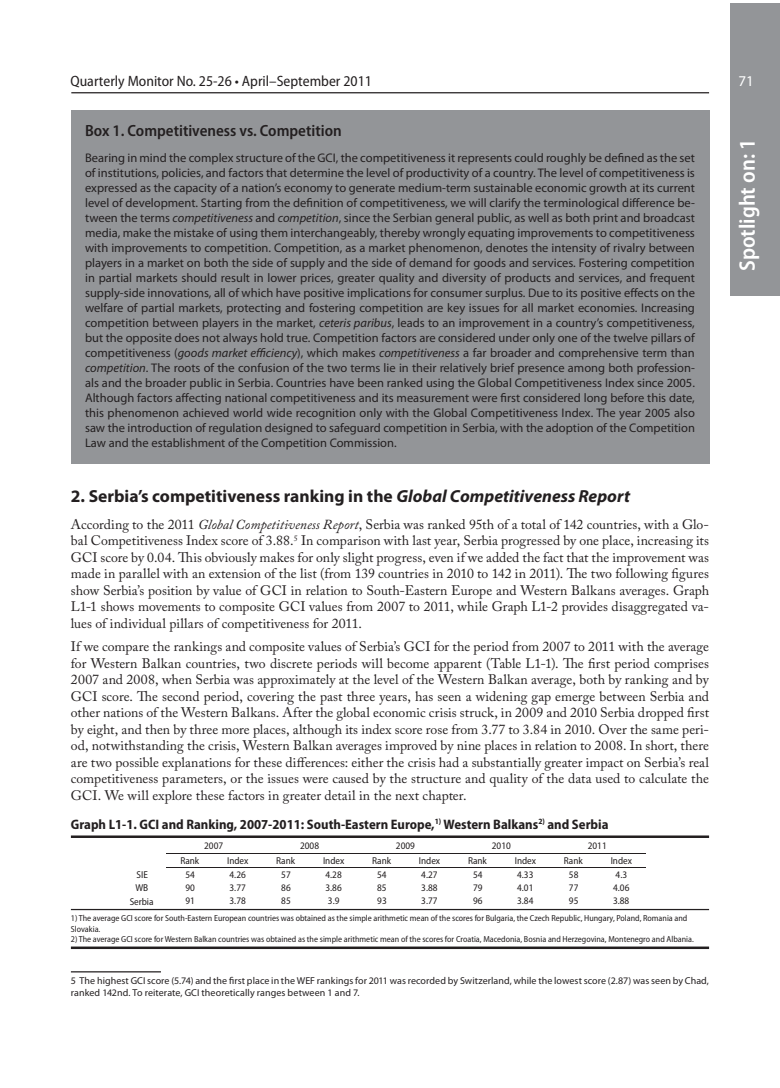
<style>
.page{position:relative;width:780px;height:1088px;background:#fff}
.page>*{position:absolute;margin:0;border:0;box-sizing:border-box;transform-origin:0 0}
.t1{font:600 semi-condensed 22.5px "Myriad Pro";color:#fff}
.big_podnaslov{font:700 17.5px "Myriad Pro";color:#231f20}
.Okvir_-_naslov{font:600 semi-condensed 16.25px "Myriad Pro";color:#231f20}
.t2{font:semi-condensed 15px "Myriad Pro";color:#231f20}
.t3{font:15px "Myriad Pro";color:#fff}
.Običan_txt{font:13.75px/16.5px "Adobe Caslon Pro";color:#231f20;text-align:justify}
.Tabela_-_naslov{font:700 semi-condensed 13.75px "Myriad Pro";color:#231f20}
.okvir_body_text{font:12.5px/15px "Myriad Pro";color:#231f20;text-align:justify}
.Fusnote{font:10px/12px "Myriad Pro";letter-spacing:.01em;color:#231f20}
.t4{font:semi-condensed 10px "Myriad Pro";color:#231f20}
.ispod_tabela{font:semi-condensed 8.75px/10.5px "Myriad Pro";color:#231f20}
.s1{font-style:italic}
</style>
<div class="page">
<div style="left:730px;top:4px;width:50px;height:292px;background:#939598"></div>
<hr style="left:71px;top:92px;width:638px;height:1px;background:#231f20">
<hr style="left:166px;top:866px;width:479px;height:1px;background:#231f20">
<hr style="left:166px;top:853px;width:479px;height:1px;background:#231f20">
<hr style="left:71px;top:971px;width:90px;height:1px;background:#231f20">
<hr style="left:71px;top:835px;width:638px;height:3px;background:#231f20">
<hr style="left:71px;top:909px;width:638px;height:1px;background:#231f20">
<hr style="left:71px;top:946px;width:638px;height:3px;background:#231f20">
<div style="left:71px;top:110px;width:638px;height:354px;background:#939598"></div>
<p class="t2" style="left:70px;top:73px;width:303px">Quarterly Monitor No. 25-26 • April–September 2011</p>
<p class="t3" style="left:738px;top:71px;width:17px">71</p>
<p class="Okvir_-_naslov" style="left:85px;top:122px;width:258px">Box 1. Competitiveness vs. Competition</p>
<p class="okvir_body_text" style="left:85px;top:150px;width:611px">Bearing in mind the complex structure of the GCI, the competitiveness it represents could roughly be defined as the set of institutions, policies, and factors that determine the level of productivity of a country. The level of competitiveness is expressed as the capacity of a nation’s economy to generate medium-term sustainable economic growth at its current level of development. Starting from the definition of competitiveness, we will clarify the terminological difference be&shy;tween the terms <span class="s1">competitiveness</span> and <span class="s1">competition</span>, since the Serbian general public, as well as both print and broadcast media, make the mistake of using them interchangeably, thereby wrongly equating improvements to competitiveness with improvements to competition. Competition, as a market phenomenon, denotes the intensity of rivalry between players in a market on both the side of supply and the side of demand for goods and services. Fostering competition in partial markets should result in lower prices, greater quality and diversity of products and services, and frequent supply-side innovations, all of which have positive implications for consumer surplus. Due to its positive effects on the welfare of partial markets, protecting and fostering competition are key issues for all market economies. Increasing competition between players in the market, <span class="s1">ceteris paribus</span>, leads to an improvement in a country’s competitiveness, but the opposite does not always hold true. Competition factors are considered under only one of the twelve pillars of competitiveness (<span class="s1">goods market efficiency</span>), which makes <span class="s1">competitiveness</span> a far broader and comprehensive term than <span class="s1">competition</span>. The roots of the confusion of the two terms lie in their relatively brief presence among both profession&shy;als and the broader public in Serbia. Countries have been ranked using the Global Competitiveness Index since 2005.<br>Although factors affecting national competitiveness and its measurement were first considered long before this date, this phenomenon achieved world wide recognition only with the Global Competitiveness Index. The year 2005 also saw the introduction of regulation designed to safeguard competition in Serbia, with the adoption of the Competition Law and the establishment of the Competition Commission.</p>
<p class="big_podnaslov" style="left:71px;top:484px;width:560px">2. Serbia’s competitiveness ranking in the <span class="s1">Global Competitiveness Report</span></p>
<p class="Običan_txt" style="left:71px;top:516px;width:639px">According to the 2011 <span class="s1">Global Competitiveness Report</span>, Serbia was ranked 95th of a total of 142 countries, with a Glo&shy;bal Competitiveness Index score of 3.88.<sup>5</sup> In comparison with last year, Serbia progressed by one place, increasing its GCI score by 0.04. This obviously makes for only slight progress, even if we added the fact that the improvement was made in parallel with an extension of the list (from 139 countries in 2010 to 142 in 2011). The two following figures show Serbia’s position by value of GCI in relation to South-Eastern Europe and Western Balkans averages. Graph L1-1 shows movements to composite GCI values from 2007 to 2011, while Graph L1-2 provides disaggregated va&shy;lues of individual pillars of competitiveness for 2011.</p>
<p class="Običan_txt" style="left:71px;top:638px;width:639px">If we compare the rankings and composite values of Serbia’s GCI for the period from 2007 to 2011 with the average for Western Balkan countries, two discrete periods will become apparent (Table L1-1). The first period comprises 2007 and 2008, when Serbia was approximately at the level of the Western Balkan average, both by ranking and by GCI score. The second period, covering the past three years, has seen a widening gap emerge between Serbia and other nations of the Western Balkans. After the global economic crisis struck, in 2009 and 2010 Serbia dropped first by eight, and then by three more places, although its index score rose from 3.77 to 3.84 in 2010. Over the same peri&shy;od, notwithstanding the crisis, Western Balkan averages improved by nine places in relation to 2008. In short, there are two possible explanations for these differences: either the crisis had a substantially greater impact on Serbia’s real competitiveness parameters, or the issues were caused by the structure and quality of the data used to calculate the GCI. We will explore these factors in greater detail in the next chapter.</p>
<p class="Tabela_-_naslov" style="left:71px;top:816px;width:539px">Graph L1-1. GCI and Ranking, 2007-2011: South-Eastern Europe,<sup>1)</sup> Western Balkans<sup>2)</sup> and Serbia</p>
<p class="t4" style="left:180px;top:855px;width:20px">Rank</p>
<p class="t4" style="left:227px;top:855px;width:23px">Index</p>
<p class="t4" style="left:276px;top:855px;width:20px">Rank</p>
<p class="t4" style="left:323px;top:855px;width:23px">Index</p>
<p class="t4" style="left:372px;top:855px;width:20px">Rank</p>
<p class="t4" style="left:419px;top:855px;width:23px">Index</p>
<p class="t4" style="left:468px;top:855px;width:20px">Rank</p>
<p class="t4" style="left:514px;top:855px;width:23px">Index</p>
<p class="t4" style="left:564px;top:855px;width:20px">Rank</p>
<p class="t4" style="left:610px;top:855px;width:23px">Index</p>
<p class="t4" style="left:137px;top:869px;width:13px">SIE</p>
<p class="t4" style="left:185px;top:869px;width:11px">54</p>
<p class="t4" style="left:229px;top:869px;width:18px">4.26</p>
<p class="t4" style="left:281px;top:869px;width:11px">57</p>
<p class="t4" style="left:325px;top:869px;width:18px">4.28</p>
<p class="t4" style="left:377px;top:869px;width:11px">54</p>
<p class="t4" style="left:421px;top:869px;width:18px">4.27</p>
<p class="t4" style="left:473px;top:869px;width:11px">54</p>
<p class="t4" style="left:517px;top:869px;width:18px">4.33</p>
<p class="t4" style="left:569px;top:869px;width:11px">58</p>
<p class="t4" style="left:615px;top:869px;width:13px">4.3</p>
<p class="t4" style="left:135px;top:882px;width:14px">WB</p>
<p class="t4" style="left:185px;top:882px;width:11px">90</p>
<p class="t4" style="left:229px;top:882px;width:18px">3.77</p>
<p class="t4" style="left:281px;top:882px;width:11px">86</p>
<p class="t4" style="left:325px;top:882px;width:18px">3.86</p>
<p class="t4" style="left:377px;top:882px;width:11px">85</p>
<p class="t4" style="left:421px;top:882px;width:18px">3.88</p>
<p class="t4" style="left:473px;top:882px;width:11px">79</p>
<p class="t4" style="left:517px;top:882px;width:18px">4.01</p>
<p class="t4" style="left:569px;top:882px;width:11px">77</p>
<p class="t4" style="left:613px;top:882px;width:18px">4.06</p>
<p class="t4" style="left:130px;top:896px;width:25px">Serbia</p>
<p class="t4" style="left:185px;top:895px;width:11px">91</p>
<p class="t4" style="left:229px;top:895px;width:18px">3.78</p>
<p class="t4" style="left:281px;top:895px;width:11px">85</p>
<p class="t4" style="left:328px;top:895px;width:13px">3.9</p>
<p class="t4" style="left:377px;top:895px;width:11px">93</p>
<p class="t4" style="left:421px;top:895px;width:18px">3.77</p>
<p class="t4" style="left:473px;top:895px;width:11px">96</p>
<p class="t4" style="left:517px;top:895px;width:18px">3.84</p>
<p class="t4" style="left:569px;top:895px;width:11px">95</p>
<p class="t4" style="left:613px;top:895px;width:18px">3.88</p>
<p class="t4" style="left:204px;top:840px;width:21px">2007</p>
<p class="t4" style="left:300px;top:840px;width:21px">2008</p>
<p class="t4" style="left:396px;top:840px;width:21px">2009</p>
<p class="t4" style="left:492px;top:840px;width:21px">2010</p>
<p class="t4" style="left:587px;top:840px;width:21px">2011</p>
<p class="ispod_tabela" style="left:71px;top:913px;width:618px">1) The average GCI score for South-Eastern European countries was obtained as the simple arithmetic mean of the scores for Bulgaria, the Czech Republic, Hungary, Poland, Romania and<br>Slovakia.</p>
<p class="ispod_tabela" style="left:71px;top:934px;width:624px">2) The average GCI score for Western Balkan countries was obtained as the simple arithmetic mean of the scores for Croatia, Macedonia, Bosnia and Herzegovina, Montenegro and Albania.</p>
<p class="Fusnote" style="left:71px;top:974px;width:639px">5 The highest GCI score (5.74) and the first place in the WEF rankings for 2011 was recorded by Switzerland, while the lowest score (2.87) was seen by Chad, ranked 142nd. To reiterate, GCI theoretically ranges between 1 and 7.</p>
<h1 class="t1" style="left:734px;top:271px;width:134px;rotate:-90deg">Spotlight on: 1</h1>
</div>
